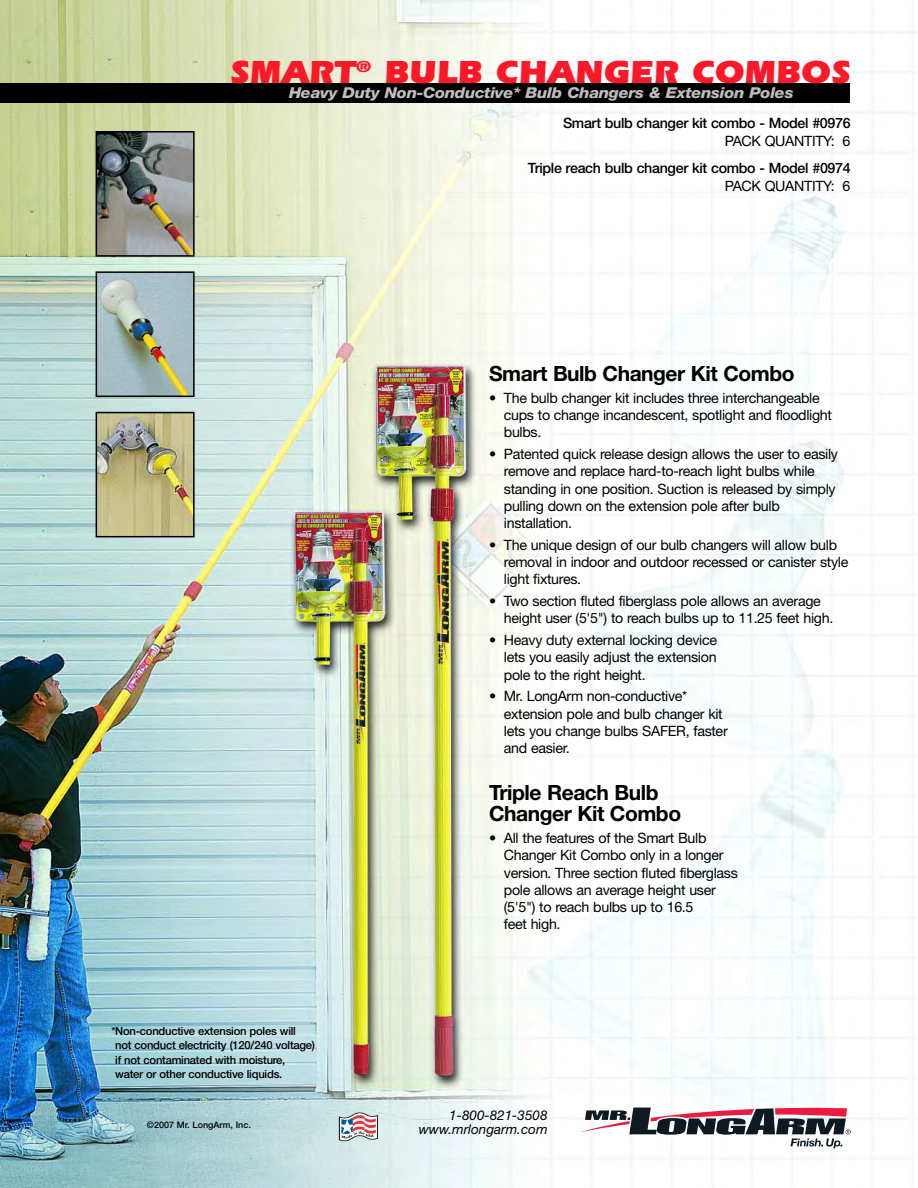
<style>
.page{position:relative;width:918px;height:1188px;background:#fff}
.page>*{position:absolute;margin:0;border:0;box-sizing:border-box;transform-origin:0 0}
.t1{font:900 33px "Itc Eras";color:#fb1829}
.t2{font:700 21px/21px "Helvetica Neue";letter-spacing:-.02em;color:#000}
.t3{font:italic 800 15px "Helvetica Neue";letter-spacing:-.02em;color:#bdbec0;scale:1.1 1}
.t4{font:14.25px/17.2px "Helvetica Neue";letter-spacing:-.02em;color:#000}
.t5{font:500 14.25px "Helvetica Neue";letter-spacing:-.02em;color:#000}
.t6{font:italic 13.5px/14.2px "Helvetica Neue";color:#000;text-align:right}
.t7{font:500 11.25px/14.2px "Helvetica Neue";letter-spacing:-.02em;color:#000}
.t8{font:500 9px "Helvetica Neue";color:#000}
</style>
<div class="page">
<img style="left:0;top:0;width:918px;height:1188px">
<svg style="left:579px;top:1108px;width:272px;height:40px"></svg>
<div style="left:0;top:83px;width:850px;height:20px;background:#000"></div>
<svg style="left:339px;top:1112px;width:39px;height:29px"></svg>
<img style="left:99px;top:134px;width:93px;height:120px">
<div style="left:96px;top:131px;width:99px;height:126px;border:2px solid #000"></div>
<img style="left:99px;top:274px;width:93px;height:120px">
<div style="left:96px;top:271px;width:99px;height:126px;border:2px solid #000"></div>
<img style="left:99px;top:415px;width:93px;height:119px">
<div style="left:96px;top:412px;width:99px;height:125px;border:2px solid #000"></div>
<h1 class="t1" style="left:229px;top:60px;width:623px">SMART<sup>®</sup> BULB CHANGER COMBOS</h1>
<p class="t3" style="left:289px;top:87px;width:460px">Heavy Duty Non-Conductive* Bulb Changers &amp; Extension Poles</p>
<p class="t5" style="left:563px;top:118px;width:289px">Smart bulb changer kit combo - Model #0976</p>
<p class="t4" style="left:725px;top:132px;width:127px">PACK QUANTITY: 6</p>
<p class="t5" style="left:528px;top:163px;width:324px">Triple reach bulb changer kit combo - Model #0974</p>
<p class="t4" style="left:725px;top:177px;width:127px">PACK QUANTITY: 6</p>
<p class="t7" style="left:115px;top:1025px;width:201px;text-indent:-4px">*Non-conductive extension poles will not conduct electricity (120/240 voltage) if not contaminated with moisture, water or other conductive liquids.</p>
<p class="t8" style="left:147px;top:1122px;width:105px">©2007 Mr. LongArm, Inc.</p>
<h2 class="t2" style="left:489px;top:365px;width:307px">Smart Bulb Changer Kit Combo</h2>
<p class="t4" style="left:504px;top:389px;width:330px;text-indent:-15px">• The bulb changer kit includes three interchangeable cups to change incandescent, spotlight and floodlight bulbs.</p>
<p class="t4" style="left:504px;top:445px;width:336px;text-indent:-15px">• Patented quick release design allows the user to easily remove and replace hard-to-reach light bulbs while standing in one position. Suction is released by simply pulling down on the extension pole after bulb installation.</p>
<p class="t4" style="left:504px;top:536px;width:346px;text-indent:-15px">• The unique design of our bulb changers will allow bulb removal in indoor and outdoor recessed or canister style light fixtures.</p>
<p class="t4" style="left:504px;top:592px;width:331px;text-indent:-15px">• Two section fluted fiberglass pole allows an average height user (5'5") to reach bulbs up to 11.25 feet high.</p>
<p class="t4" style="left:504px;top:631px;width:215px;text-align:justify;text-indent:-15px">• Heavy duty external locking device lets you easily adjust the extension pole to the right height.</p>
<p class="t4" style="left:504px;top:687px;width:225px;text-indent:-15px">• Mr. LongArm non-conductive* extension pole and bulb changer kit lets you change bulbs SAFER, faster and easier.</p>
<h2 class="t2" style="left:489px;top:784px;width:194px">Triple Reach Bulb<br>Changer Kit Combo</h2>
<p class="t4" style="left:504px;top:829px;width:235px;text-indent:-15px">• All the features of the Smart Bulb<br>Changer Kit Combo only in a longer version. Three section fluted fiberglass pole allows an average height user (5'5") to reach bulbs up to 16.5<br>feet high.</p>
<p class="t6" style="left:419px;top:1108px;width:130px">1-800-821-3508 www.mrlongarm.com</p>
</div>
